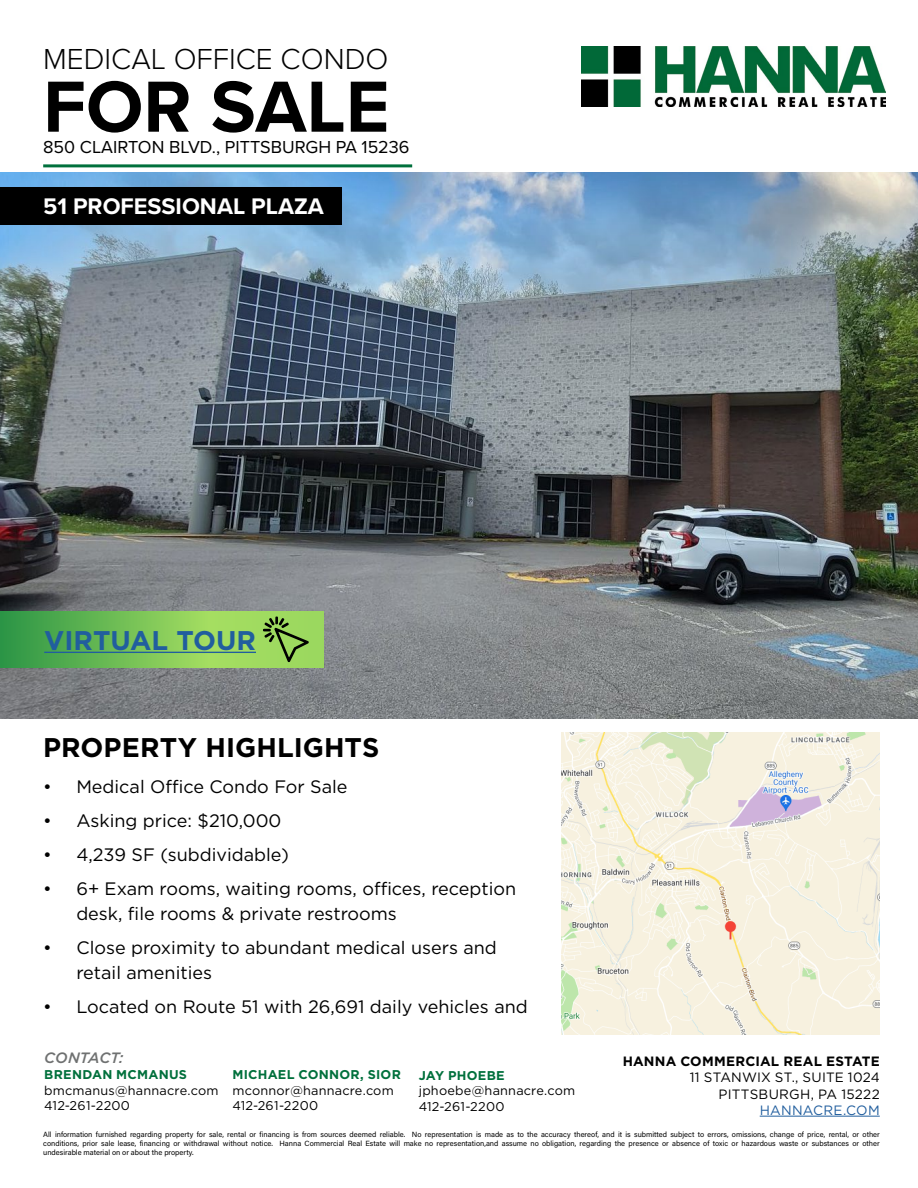
<style>
.page{position:relative;width:918px;height:1188px;background:#fff}
.page>*{position:absolute;margin:0;border:0;box-sizing:border-box;transform-origin:0 0}
.t1{font:700 75px "Proxima Nova";color:#000}
.t2{font:300 30px "Proxima Nova";color:#000}
.t3{font:700 27px "Gotham";color:#000}
.t4{font:700 27px "Gotham";color:#215e9e}
.t5{font:700 23.4px "Proxima Nova";color:#fff}
.t6{font:18px/25.5px "Gotham";color:#000}
.t7{font:18px "Proxima Nova";color:#000}
.t8{font:italic 500 15px "Gotham";letter-spacing:.01em;color:#6f7171}
.t9{font:13.5px/16.2px "Gotham";letter-spacing:.015em;color:#000;text-align:right}
.t10{font:700 13.5px "Gotham";letter-spacing:.015em;color:#000}
.t11{font:13.5px "Gotham";letter-spacing:.015em;color:#215e9e}
.t12{font:12.75px/15.3px "Gotham";letter-spacing:.015em;color:#000}
.t13{font:700 12.75px "Gotham";letter-spacing:.02em;color:#00703c}
.t14{font:7.5px/9px "Acumin Pro";color:#000;text-align:justify}
</style>
<div class="page">
<img style="left:582px;top:46px;width:304px;height:60px">
<hr style="left:760px;top:1116px;width:120px;height:1px;background:#215e9e">
<hr style="left:43px;top:164px;width:369px;height:3px;background:#00703c">
<img style="left:0;top:173px;width:918px;height:545px">
<div style="left:0;top:187px;width:342px;height:38px;background:#000"></div>
<img style="left:561px;top:732px;width:319px;height:303px">
<svg style="left:0;top:612px;width:323px;height:55px;background:#75c156"></svg>
<hr style="left:44px;top:652px;width:212px;height:1px;background:#215e9e">
<svg style="left:263px;top:616px;width:47px;height:47px;background:#80b14d"></svg>
<h2 class="t2" style="left:43px;top:36px;width:347px">MEDICAL OFFICE CONDO</h2>
<h1 class="t1" style="left:43px;top:51px;width:348px">FOR SALE</h1>
<h3 class="t7" style="left:43px;top:134px;width:368px">850 CLAIRTON BLVD., PITTSBURGH PA 15236</h3>
<h3 class="t5" style="left:43px;top:189px;width:282px">51 PROFESSIONAL PLAZA</h3>
<h3 class="t4" style="left:44px;top:622px;width:213px">VIRTUAL TOUR</h3>
<h3 class="t3" style="left:43px;top:730px;width:338px">PROPERTY HIGHLIGHTS</h3>
<h3 class="t6" style="left:43px;top:774px;width:306px">• Medical Office Condo For Sale</h3>
<h3 class="t6" style="left:43px;top:807px;width:240px">• Asking price: $210,000</h3>
<h3 class="t6" style="left:43px;top:841px;width:247px">• 4,239 SF (subdividable)</h3>
<h3 class="t6" style="left:76px;top:875px;width:441px;text-indent:-33px">• 6+ Exam rooms, waiting rooms, offices, reception desk, file rooms &amp; private restrooms</h3>
<h3 class="t6" style="left:76px;top:934px;width:422px;text-indent:-33px">• Close proximity to abundant medical users and retail amenities</h3>
<h3 class="t6" style="left:43px;top:994px;width:486px">• Located on Route 51 with 26,691 daily vehicles and</h3>
<h3 class="t8" style="left:44px;top:1048px;width:80px">CONTACT:</h3>
<h3 class="t13" style="left:44px;top:1066px;width:144px">BRENDAN MCMANUS</h3>
<h3 class="t12" style="left:44px;top:1082px;width:176px">bmcmanus@hannacre.com<br>412-261-2200</h3>
<h3 class="t13" style="left:232px;top:1066px;width:170px">MICHAEL CONNOR, SIOR</h3>
<h3 class="t12" style="left:232px;top:1082px;width:163px">mconnor@hannacre.com<br>412-261-2200</h3>
<h3 class="t13" style="left:419px;top:1067px;width:87px">JAY PHOEBE</h3>
<h3 class="t12" style="left:419px;top:1083px;width:158px">jphoebe@hannacre.com<br>412-261-2200</h3>
<h3 class="t10" style="left:623px;top:1052px;width:259px">HANNA COMMERCIAL REAL ESTATE</h3>
<h3 class="t9" style="left:690px;top:1069px;width:191px">11 STANWIX ST., SUITE 1024<br>PITTSBURGH, PA 15222</h3>
<h3 class="t11" style="left:760px;top:1101px;width:122px">HANNACRE.COM</h3>
<p class="t14" style="left:43px;top:1129px;width:838px">All information furnished regarding property for sale, rental or financing is from sources deemed reliable. No representation is made as to the accuracy thereof, and it is submitted subject to errors, omissions, change of price, rental, or other conditions, prior sale lease, financing or withdrawal without notice. Hanna Commercial Real Estate will make no representation,and assume no obligation, regarding the presence or absence of toxic or hazardous waste or substances or other undesirable material on or about the property.</p>
</div>
